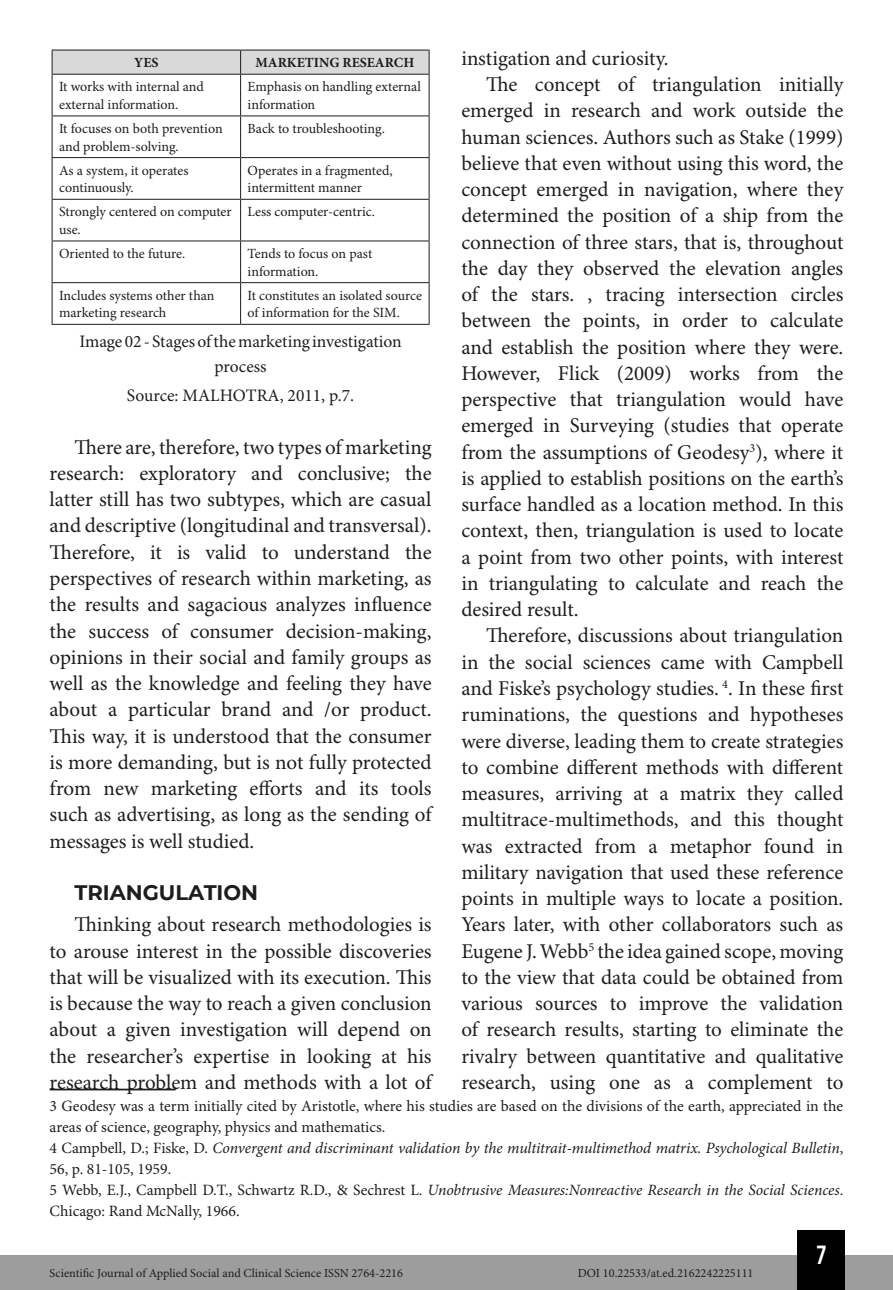
<style>
.page{position:relative;width:893px;height:1290px;background:#fff}
.page>*{position:absolute;margin:0;border:0;box-sizing:border-box;transform-origin:0 0}
.t1{font:26.25px "Bebas Kai";color:#fff}
.t2{font:21px/26.2px "Minion Pro";color:#1d1d1b;text-align:justify}
.t3{font:700 21px "Montserrat";color:#1d1d1b}
.t4{font:17.5px/24.5px "Minion Pro";color:#1d1d1b;text-align:center}
.t5{font:15.75px/21px "Minion Pro";color:#1d1d1b}
.t6{font:14px/17.5px "Minion Pro";letter-spacing:-.005em;color:#1d1d1b}
.t7{font:700 14px "Minion Pro";color:#1d1d1b}
.t8{font:12.25px "Minion Pro";color:#1d1d1b}
.s1{font-style:italic}
</style>
<div class="page">
<div style="left:0;top:1255px;width:893px;height:35px;background:#9d9d9d"></div>
<div style="left:797px;top:1230px;width:48px;height:60px;background:#000"></div>
<svg style="left:52px;top:50px;width:378px;height:24px;background:#d0d0d0"></svg>
<hr style="left:52px;top:74px;width:189px;height:1px;background:#1d1d1b">
<hr style="left:52px;top:75px;width:1px;height:40px;background:#1d1d1b">
<hr style="left:241px;top:74px;width:189px;height:1px;background:#1d1d1b">
<hr style="left:240px;top:75px;width:1px;height:40px;background:#1d1d1b">
<hr style="left:429px;top:75px;width:1px;height:40px;background:#1d1d1b">
<hr style="left:52px;top:115px;width:189px;height:1px;background:#1d1d1b">
<hr style="left:52px;top:116px;width:1px;height:41px;background:#1d1d1b">
<hr style="left:241px;top:115px;width:189px;height:1px;background:#1d1d1b">
<hr style="left:240px;top:116px;width:1px;height:41px;background:#1d1d1b">
<hr style="left:429px;top:116px;width:1px;height:41px;background:#1d1d1b">
<hr style="left:52px;top:157px;width:189px;height:1px;background:#1d1d1b">
<hr style="left:52px;top:158px;width:1px;height:41px;background:#1d1d1b">
<hr style="left:241px;top:157px;width:189px;height:1px;background:#1d1d1b">
<hr style="left:240px;top:158px;width:1px;height:41px;background:#1d1d1b">
<hr style="left:429px;top:158px;width:1px;height:41px;background:#1d1d1b">
<hr style="left:52px;top:199px;width:189px;height:1px;background:#1d1d1b">
<hr style="left:52px;top:200px;width:1px;height:40px;background:#1d1d1b">
<hr style="left:241px;top:199px;width:189px;height:1px;background:#1d1d1b">
<hr style="left:240px;top:200px;width:1px;height:40px;background:#1d1d1b">
<hr style="left:429px;top:200px;width:1px;height:40px;background:#1d1d1b">
<hr style="left:52px;top:240px;width:189px;height:1px;background:#1d1d1b">
<hr style="left:52px;top:241px;width:1px;height:41px;background:#1d1d1b">
<hr style="left:241px;top:240px;width:189px;height:1px;background:#1d1d1b">
<hr style="left:240px;top:241px;width:1px;height:41px;background:#1d1d1b">
<hr style="left:429px;top:241px;width:1px;height:41px;background:#1d1d1b">
<hr style="left:52px;top:282px;width:189px;height:1px;background:#1d1d1b">
<hr style="left:52px;top:283px;width:1px;height:41px;background:#1d1d1b">
<hr style="left:241px;top:282px;width:189px;height:1px;background:#1d1d1b">
<hr style="left:240px;top:283px;width:1px;height:41px;background:#1d1d1b">
<hr style="left:429px;top:283px;width:1px;height:41px;background:#1d1d1b">
<hr style="left:52px;top:324px;width:189px;height:1px;background:#1d1d1b">
<hr style="left:241px;top:324px;width:189px;height:1px;background:#1d1d1b">
<hr style="left:50px;top:1088px;width:126px;height:2px;background:#1d1d1b">
<p class="t2" style="left:461px;top:46px;width:209px">instigation and curiosity.</p>
<p class="t2" style="left:486px;top:72px;width:359px">The concept of triangulation initially</p>
<p class="t2" style="left:461px;top:98px;width:383px">emerged in research and work outside the</p>
<p class="t2" style="left:461px;top:125px;width:383px">human sciences. Authors such as Stake (1999)</p>
<p class="t2" style="left:461px;top:151px;width:384px">believe that even without using this word, the</p>
<p class="t2" style="left:461px;top:177px;width:383px">concept emerged in navigation, where they</p>
<p class="t2" style="left:461px;top:203px;width:383px">determined the position of a ship from the</p>
<p class="t2" style="left:461px;top:230px;width:384px">connection of three stars, that is, throughout</p>
<p class="t2" style="left:461px;top:256px;width:383px">the day they observed the elevation angles</p>
<p class="t2" style="left:461px;top:282px;width:383px">of the stars. , tracing intersection circles</p>
<p class="t2" style="left:461px;top:308px;width:383px">between the points, in order to calculate</p>
<p class="t2" style="left:461px;top:335px;width:383px">and establish the position where they were.</p>
<p class="t2" style="left:461px;top:361px;width:383px">However, Flick (2009) works from the</p>
<p class="t2" style="left:461px;top:387px;width:383px">perspective that triangulation would have</p>
<p class="t2" style="left:461px;top:413px;width:384px">emerged in Surveying (studies that operate</p>
<p class="t2" style="left:461px;top:440px;width:383px">from the assumptions of Geodesy<sup>3</sup>), where it</p>
<p class="t2" style="left:461px;top:466px;width:384px">is applied to establish positions on the earth’s</p>
<p class="t2" style="left:461px;top:492px;width:383px">surface handled as a location method. In this</p>
<p class="t2" style="left:461px;top:518px;width:383px">context, then, triangulation is used to locate</p>
<p class="t2" style="left:461px;top:545px;width:384px">a point from two other points, with interest</p>
<p class="t2" style="left:461px;top:571px;width:383px">in triangulating to calculate and reach the</p>
<p class="t2" style="left:461px;top:597px;width:119px">desired result.</p>
<p class="t2" style="left:486px;top:623px;width:359px">Therefore, discussions about triangulation</p>
<p class="t2" style="left:461px;top:650px;width:383px">in the social sciences came with Campbell</p>
<p class="t2" style="left:461px;top:676px;width:383px">and Fiske’s psychology studies. <sup>4</sup>. In these first</p>
<p class="t2" style="left:461px;top:702px;width:383px">ruminations, the questions and hypotheses</p>
<p class="t2" style="left:461px;top:728px;width:384px">were diverse, leading them to create strategies</p>
<p class="t2" style="left:461px;top:755px;width:383px">to combine different methods with different</p>
<p class="t2" style="left:461px;top:781px;width:384px">measures, arriving at a matrix they called</p>
<p class="t2" style="left:461px;top:807px;width:383px">multitrace-multimethods, and this thought</p>
<p class="t2" style="left:461px;top:833px;width:384px">was extracted from a metaphor found in</p>
<p class="t2" style="left:461px;top:860px;width:383px">military navigation that used these reference</p>
<p class="t2" style="left:461px;top:886px;width:383px">points in multiple ways to locate a position.</p>
<p class="t2" style="left:461px;top:912px;width:383px">Years later, with other collaborators such as</p>
<p class="t2" style="left:461px;top:938px;width:383px">Eugene J. Webb<sup>5</sup> the idea gained scope, moving</p>
<p class="t2" style="left:461px;top:965px;width:383px">to the view that data could be obtained from</p>
<p class="t2" style="left:461px;top:991px;width:383px">various sources to improve the validation</p>
<p class="t2" style="left:461px;top:1017px;width:383px">of research results, starting to eliminate the</p>
<p class="t2" style="left:461px;top:1043px;width:383px">rivalry between quantitative and qualitative</p>
<p class="t2" style="left:461px;top:1070px;width:383px">research, using one as a complement to</p>
<p class="t7" style="left:134px;top:53px;width:26px">YES</p>
<p class="t7" style="left:255px;top:53px;width:160px">MARKETING RESEARCH</p>
<p class="t6" style="left:59px;top:79px;width:146px">It works with internal and external information.</p>
<p class="t6" style="left:248px;top:79px;width:175px">Emphasis on handling external information</p>
<p class="t6" style="left:59px;top:120px;width:165px">It focuses on both prevention and problem-solving.</p>
<p class="t6" style="left:248px;top:120px;width:139px">Back to troubleshooting.</p>
<p class="t6" style="left:59px;top:162px;width:131px">As a system, it operates continuously.</p>
<p class="t6" style="left:248px;top:162px;width:146px">Operates in a fragmented, intermittent manner</p>
<p class="t6" style="left:59px;top:204px;width:174px">Strongly centered on computer use.</p>
<p class="t6" style="left:248px;top:204px;width:129px">Less computer-centric.</p>
<p class="t6" style="left:59px;top:245px;width:128px">Oriented to the future.</p>
<p class="t6" style="left:248px;top:245px;width:126px">Tends to focus on past information.</p>
<p class="t6" style="left:59px;top:287px;width:157px">Includes systems other than marketing research</p>
<p class="t6" style="left:248px;top:287px;width:176px">It constitutes an isolated source of information for the SIM.</p>
<p class="t4" style="left:79px;top:330px;width:324px">Image 02 - Stages of the marketing investigation process</p>
<p class="t4" style="left:127px;top:384px;width:229px">Source: MALHOTRA, 2011, p.7.</p>
<p class="t2" style="left:50px;top:435px;width:384px;text-indent:25px">There are, therefore, two types of marketing research: exploratory and conclusive; the latter still has two subtypes, which are casual and descriptive (longitudinal and transversal).<br>Therefore, it is valid to understand the perspectives of research within marketing, as the results and sagacious analyzes influence the success of consumer decision-making, opinions in their social and family groups as well as the knowledge and feeling they have about a particular brand and /or product.<br>This way, it is understood that the consumer is more demanding, but is not fully protected from new marketing efforts and its tools such as advertising, as long as the sending of messages is well studied.</p>
<p class="t3" style="left:74px;top:877px;width:185px">TRIANGULATION</p>
<p class="t2" style="left:50px;top:912px;width:384px;text-indent:25px">Thinking about research methodologies is to arouse interest in the possible discoveries that will be visualized with its execution. This is because the way to reach a given conclusion about a given investigation will depend on the researcher’s expertise in looking at his research problem and methods with a lot of</p>
<p class="t5" style="left:50px;top:1095px;width:795px">3 Geodesy was a term initially cited by Aristotle, where his studies are based on the divisions of the earth, appreciated in the areas of science, geography, physics and mathematics.<br>4 Campbell, D.; Fiske, D. <span class="s1">Convergent and discriminant validation by the multitrait-multimethod matrix. Psychological Bulletin</span>, 56, p. 81-105, 1959.<br>5 Webb, E.J., Campbell D.T., Schwartz R.D., &amp; Sechrest L. <span class="s1">Unobtrusive Measures:Nonreactive Research in the Social Sciences</span>.<br>Chicago: Rand McNally, 1966.</p>
<p class="t8" style="left:50px;top:1266px;width:355px">Scientific Journal of Applied Social and Clinical Science ISSN 2764-2216</p>
<p class="t8" style="left:578px;top:1266px;width:177px">DOI 10.22533/at.ed.2162242225111</p>
<p class="t1" style="left:817px;top:1241px;width:11px">7</p>
</div>
